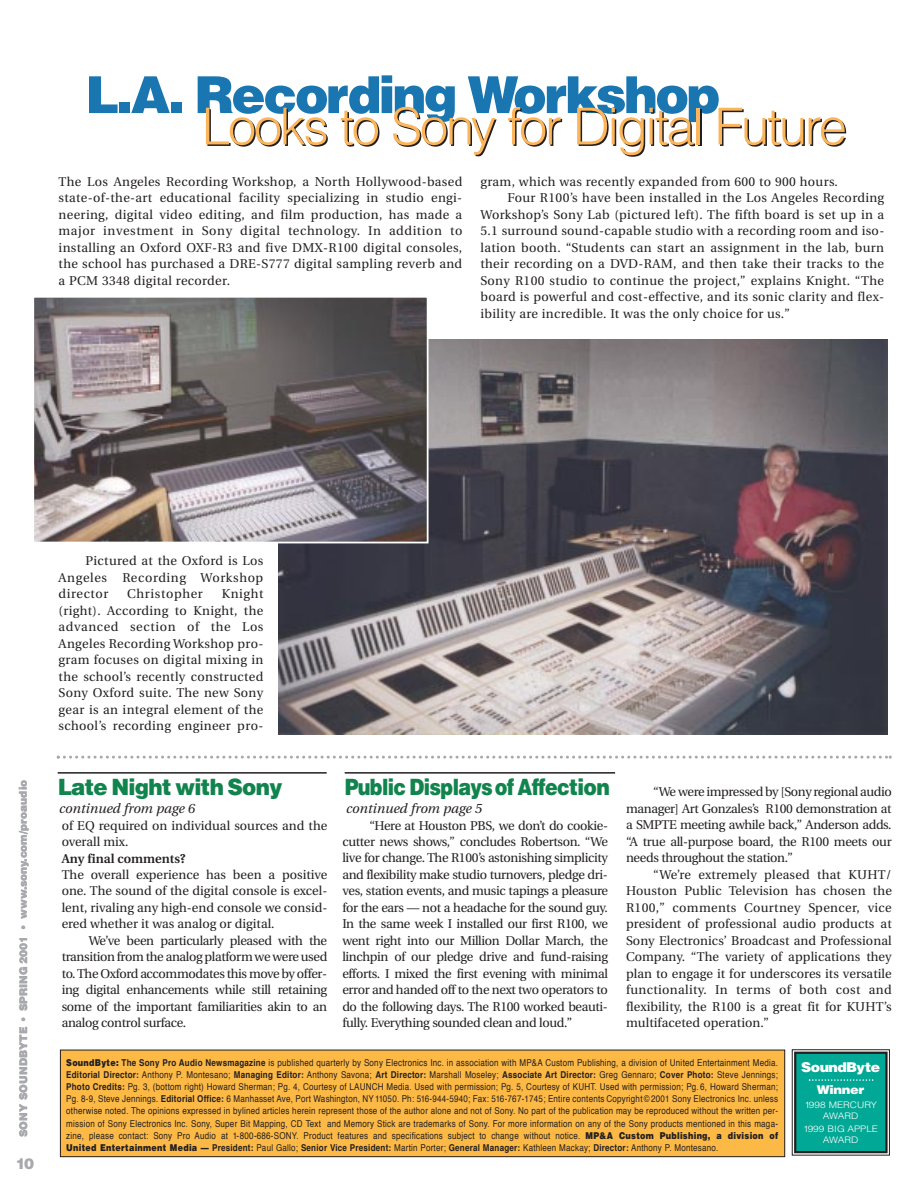
<style>
.page{position:relative;width:918px;height:1188px;background:#fff}
.page>*{position:absolute;margin:0;border:0;box-sizing:border-box;transform-origin:0 0}
.t1{font:300 51px "Helvetica";letter-spacing:-.045em;color:#231f20}
.t2{font:900 51px "Helvetica";letter-spacing:-.055em;color:#1a76b0}
.t3{font:900 22.5px "Helvetica";letter-spacing:-.035em;color:#11844e;scale:.85 1}
.t4{font:900 22.5px "Helvetica";letter-spacing:-.035em;color:#11844e;scale:.95 1}
.t5{font:900 15px "Helvetica";color:#a8a9ad}
.t6{font:italic 13.5px "Utopia";color:#231f20}
.t7{font:900 13.5px "Helvetica";letter-spacing:-.04em;color:#fff;scale:1.04 1}
.t8{font:12.75px/16.5px "Utopia";letter-spacing:.025em;color:#231f20;text-align:justify}
.t9{font:12.75px/16.5px "Utopia";color:#231f20}
.t10{font:600 12.75px "Utopia";color:#231f20}
.t11{font:12.75px "Utopia";letter-spacing:.05em;color:#231f20}
.t12{font:900 12px "Helvetica";letter-spacing:-.025em;color:#fff;scale:1.08 1}
.t13{font:900 10.5px "Helvetica";color:#a8a9ad}
.t14{font:9.45px/12.1px "Helvetica";letter-spacing:.025em;color:#231f20;text-align:justify;scale:.85 1}
.t15{font:300 9px/10.6px "Helvetica";color:#fff;text-align:center;scale:1.12 1}
.s1{font-weight:900}
.s2{font-weight:700}
</style>
<div class="page">
<div style="left:60px;top:1050px;width:725px;height:107px;background:#fdb945"></div>
<div style="left:60px;top:1050px;width:725px;height:107px;border:1px solid #231f20"></div>
<div style="left:795px;top:1053px;width:91px;height:99px;background:#00a895"></div>
<div style="left:792px;top:1049px;width:98px;height:107px;border:1px solid #231f20"></div>
<div style="left:794px;top:1052px;width:94px;height:101px;border:2px solid #231f20"></div>
<svg style="left:809px;top:1079px;width:64px;height:2px"></svg>
<hr style="left:58px;top:772px;width:269px;height:2px;background:#231f20">
<hr style="left:345px;top:772px;width:270px;height:2px;background:#231f20">
<svg style="left:57px;top:756px;width:835px;height:3px"></svg>
<img style="left:278px;top:339px;width:610px;height:396px">
<img style="left:35px;top:299px;width:391px;height:241px">
<div style="left:32px;top:296px;width:397px;height:247px;border:2px solid #fff"></div>
<h1 class="t2" style="left:85px;top:76px;width:637px">L.A. Recording Workshop</h1>
<h1 class="t1" style="left:203px;top:109px;width:647px">Looks to Sony for Digital Future</h1>
<p class="t8" style="left:59px;top:175px;width:405px">The Los Angeles Recording Workshop, a North Hollywood-based state-of-the-art educational facility specializing in studio engi&shy;neering, digital video editing, and film production, has made a major investment in Sony digital technology. In addition to installing an Oxford OXF-R3 and five DMX-R100 digital consoles, the school has purchased a DRE-S777 digital sampling reverb and a PCM 3348 digital recorder.</p>
<p class="t8" style="left:481px;top:175px;width:359px">gram, which was recently expanded from 600 to 900 hours.</p>
<p class="t8" style="left:508px;top:191px;width:378px">Four R100’s have been installed in the Los Angeles Recording</p>
<p class="t8" style="left:481px;top:208px;width:405px">Workshop’s Sony Lab (pictured left). The fifth board is set up in a</p>
<p class="t8" style="left:481px;top:224px;width:405px">5.1 surround sound-capable studio with a recording room and iso-</p>
<p class="t8" style="left:481px;top:241px;width:405px">lation booth. “Students can start an assignment in the lab, burn</p>
<p class="t8" style="left:481px;top:257px;width:405px">their recording on a DVD-RAM, and then take their tracks to the</p>
<p class="t8" style="left:481px;top:274px;width:405px">Sony R100 studio to continue the project,” explains Knight. “The</p>
<p class="t8" style="left:481px;top:290px;width:405px">board is powerful and cost-effective, and its sonic clarity and flex-</p>
<p class="t8" style="left:481px;top:307px;width:311px">ibility are incredible. It was the only choice for us.”</p>
<p class="t13" style="left:20px;top:1137px;width:359px;rotate:-90deg">SONY SOUNDBYTE • SPRING 2001 • www.sony.com/proaudio</p>
<p class="t5" style="left:16px;top:1158px;width:20px">10</p>
<p class="t8" style="left:59px;top:554px;width:206px;text-indent:27px">Pictured at the Oxford is Los Angeles Recording Workshop director</p>
<p class="t8" style="left:59px;top:587px;width:206px;text-indent:163px">Knight (right). According to Knight, the advanced section of the Los Angeles Recording Workshop pro&shy;gram focuses on digital mixing in the school’s recently constructed Sony Oxford suite. The new Sony gear is an integral element of the school’s recording engineer pro-</p>
<p class="t11" style="left:127px;top:589px;width:77px">Christopher</p>
<h2 class="t4" style="left:58px;top:779px;width:238px">Late Night with Sony</h2>
<p class="t6" style="left:59px;top:803px;width:137px">continued from page 6</p>
<p class="t9" style="left:62px;top:818px;width:267px">of EQ required on individual sources and the overall mix.</p>
<p class="t10" style="left:62px;top:853px;width:125px">Any final comments?</p>
<p class="t8" style="left:62px;top:868px;width:267px">The overall experience has been a positive one. The sound of the digital console is excel&shy;lent, rivaling any high-end console we consid&shy;ered whether it was analog or digital.</p>
<p class="t8" style="left:62px;top:934px;width:267px;text-indent:27px">We’ve been particularly pleased with the transition from the analog platform we were used to. The Oxford accommodates this move by offer&shy;ing digital enhancements while still retaining some of the important familiarities akin to an analog control surface.</p>
<h2 class="t3" style="left:345px;top:779px;width:314px">Public Displaysof Affection</h2>
<p class="t6" style="left:346px;top:803px;width:137px">continued from page 5</p>
<p class="t8" style="left:342px;top:818px;width:267px;text-indent:27px">“Here at Houston PBS, we don’t do cookie&shy;cutter news shows,” concludes Robertson. “We live for change. The R100’s astonishing simplicity and flexibility make studio turnovers, pledge dri&shy;ves, station events, and music tapings a pleasure for the ears — not a headache for the sound guy.<br>In the same week I installed our first R100, we went right into our Million Dollar March, the linchpin of our pledge drive and fund-raising efforts. I mixed the first evening with minimal error and handed off to the next two operators to do the following days. The R100 worked beauti&shy;fully. Everything sounded clean and loud.”</p>
<p class="t8" style="left:626px;top:785px;width:267px;text-indent:27px">“We were impressed by [Sony regional audio manager] Art Gonzales’s R100 demonstration at a SMPTE meeting awhile back,” Anderson adds. “A true all-purpose board, the R100 meets our needs throughout the station.”</p>
<p class="t8" style="left:626px;top:868px;width:267px;text-indent:27px">“We’re extremely pleased that KUHT/ Houston Public Television has chosen the R100,” comments Courtney Spencer, vice president of professional audio products at Sony Electronics’ Broadcast and Professional Company. “The variety of applications they plan to engage it for underscores its versatile functionality. In terms of both cost and flexibility, the R100 is a great fit for KUHT’s multifaceted operation.”</p>
<p class="t14" style="left:66px;top:1057px;width:839px"><span class="s1">SoundByte:</span> <span class="s2">The Sony Pro Audio Newsmagazine</span> is published quarterly by Sony Electronics Inc. in association with MP&amp;A Custom Publishing, a division of United Entertainment Media.<br><span class="s2">Editorial Director:</span> Anthony P. Montesano; <span class="s2">Managing Editor:</span> Anthony Savona; <span class="s2">Art Director:</span> Marshall Moseley; <span class="s2">Associate Art Director:</span> Greg Gennaro; <span class="s2">Cover Photo:</span> Steve Jennings; <span class="s2">Photo Credits:</span> Pg. 3, (bottom right) Howard Sherman; Pg. 4, Courtesy of LAUNCH Media. Used with permission; Pg. 5, Courtesy of KUHT. Used with permission; Pg.6, Howard Sherman; Pg. 8-9, Steve Jennings. <span class="s2">Editorial Office:</span> 6 Manhasset Ave, Port Washington, NY 11050. Ph: 516-944-5940; Fax: 516-767-1745; Entire contents Copyright © 2001 Sony Electronics Inc. unless otherwise noted. The opinions expressed in bylined articles herein represent those of the author alone and not of Sony. No part of the publication may be reproduced without the written per&shy;mission of Sony Electronics Inc. Sony, Super Bit Mapping, CD Text and Memory Stick are trademarks of Sony. For more information on any of the Sony products mentioned in this maga&shy;zine, please contact: Sony Pro Audio at 1-800-686-SONY. Product features and specifications subject to change without notice. <span class="s1">MP&amp;A Custom Publishing, a division of United Entertainment Media —</span> <span class="s2">President:</span> Paul Gallo; <span class="s2">Senior Vice President:</span> Martin Porter; <span class="s2">General Manager:</span> Kathleen Mackay; <span class="s2">Director:</span> Anthony P. Montesano.</p>
<p class="t7" style="left:801px;top:1062px;width:77px">SoundByte</p>
<p class="t12" style="left:817px;top:1085px;width:45px">Winner</p>
<p class="t15" style="left:804px;top:1100px;width:66px">1998 MERCURY<br>AWARD</p>
<p class="t15" style="left:803px;top:1125px;width:68px">1999 BIG APPLE<br>AWARD</p>
</div>
